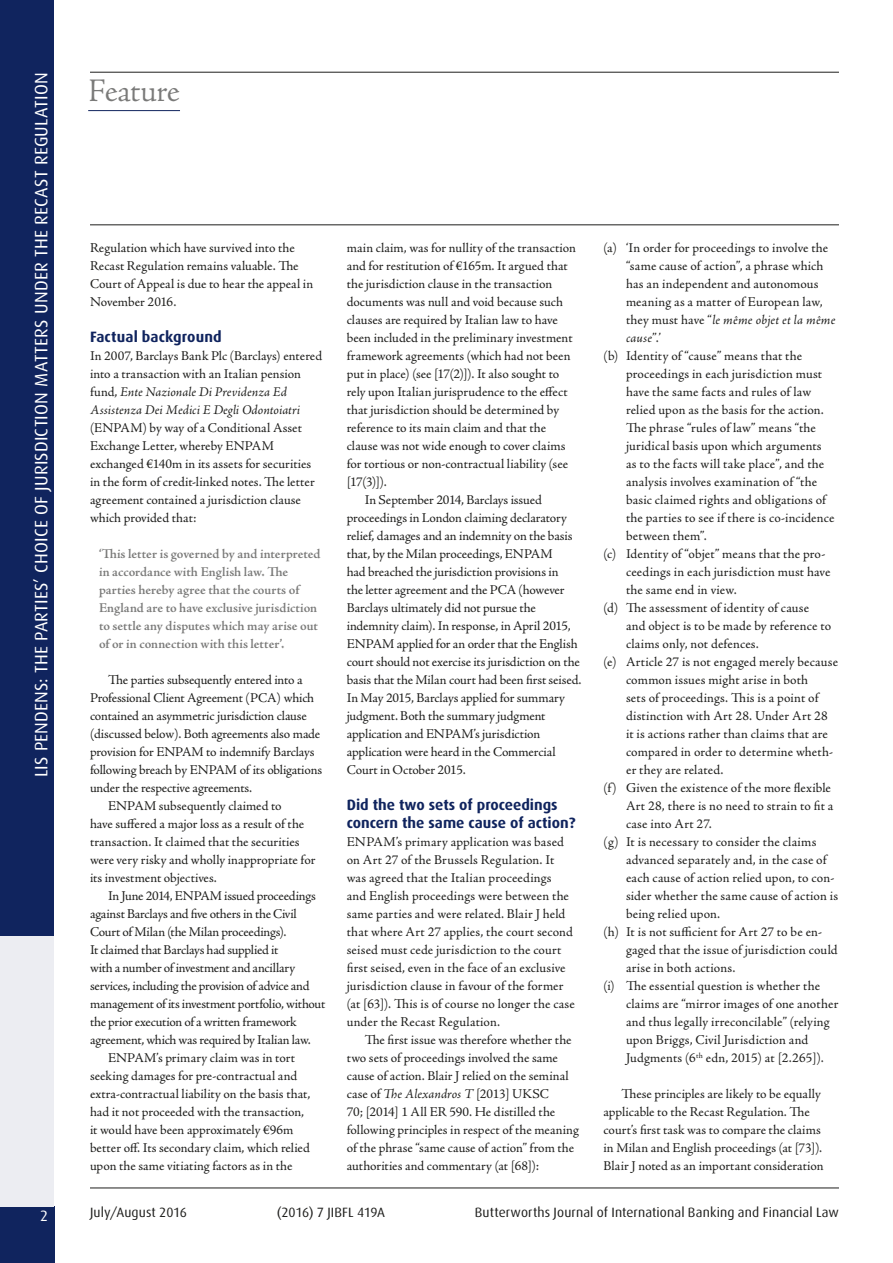
<style>
.page{position:relative;width:893px;height:1263px;background:#fff}
.page>*{position:absolute;margin:0;border:0;box-sizing:border-box;transform-origin:0 0}
.t1{font:300 33px "Adobe Jenson Pro";letter-spacing:-.015em;color:#7a7a79}
.j-Strap{font:18px "Dax";letter-spacing:.01em;color:#fff}
.j-H2{font:700 15px/18px "Dax";color:#10245e}
.t2{font:15px "Dax";color:#fff}
.j-Para{font:13.5px/18px "Adobe Jenson Pro";color:#1e1e1c}
.j-PC{font:13.5px/18px "Adobe Jenson Pro";letter-spacing:.005em;color:#1e1e1c}
.j-QC{font:600 13.5px/18px "Adobe Jenson Pro";color:#7a7a79}
.t3{font:13.5px "Dax";letter-spacing:.01em;color:#1e1e1c}
.t4{font:13.5px "Dax";letter-spacing:-.01em;color:#1e1e1c}
.s1{font-style:italic}
</style>
<div class="page">
<div style="left:0;top:1206px;width:54px;height:57px;background:#10245e"></div>
<hr style="left:90px;top:72px;width:749px;height:1px;background:#1e1e1c">
<hr style="left:90px;top:1188px;width:749px;height:1px;background:#1e1e1c">
<div style="left:0;top:0;width:54px;height:936px;background:#10245e"></div>
<div style="left:0;top:936px;width:54px;height:270px;background:#ecedf2"></div>
<hr style="left:88px;top:110px;width:92px;height:1px;background:#10245e">
<hr style="left:90px;top:225px;width:749px;height:1px;background:#1e1e1c">
<p class="j-Strap" style="left:31px;top:777px;width:707px;rotate:-90deg">LIS PENDENS: THE PARTIES’ CHOICE OF JURISDICTION MATTERS UNDER THE RECAST REGULATION</p>
<h1 class="t1" style="left:88px;top:72px;width:93px">Feature</h1>
<p class="j-PC" style="left:90px;top:239px;width:225px">Regulation which have survived into the Recast Regulation remains valuable. The Court of Appeal is due to hear the appeal in November 2016.</p>
<p class="j-H2" style="left:90px;top:328px;width:133px">Factual background</p>
<p class="j-PC" style="left:90px;top:347px;width:234px">In 2007, Barclays Bank Plc (Barclays) entered into a transaction with an Italian pension fund, <span class="s1">Ente Nazionale Di Previdenza Ed Assistenza Dei Medici E Degli Odontoiatri </span>(ENPAM) by way of a Conditional Asset Exchange Letter, whereby ENPAM exchanged €140m in its assets for securities in the form of credit-linked notes. The letter agreement contained a jurisdiction clause which provided that:</p>
<p class="j-QC" style="left:99px;top:545px;width:223px">‘This letter is governed by and interpreted in accordance with English law. The parties hereby agree that the courts of England are to have exclusive jurisdiction to settle any disputes which may arise out of or in connection with this letter’.</p>
<p class="j-Para" style="left:90px;top:671px;width:234px;text-indent:18px">The parties subsequently entered into a Professional Client Agreement (PCA) which contained an asymmetric jurisdiction clause (discussed below). Both agreements also made provision for ENPAM to indemnify Barclays following breach by ENPAM of its obligations under the respective agreements.</p>
<p class="j-Para" style="left:90px;top:797px;width:227px;text-indent:18px">ENPAM subsequently claimed to<br>have suffered a major loss as a result of the transaction. It claimed that the securities were very risky and wholly inappropriate for its investment objectives.</p>
<p class="j-Para" style="left:90px;top:887px;width:237px;text-indent:18px">In June 2014, ENPAM issued proceedings against Barclays and five others in the Civil Court of Milan (the Milan proceedings).<br>It claimed that Barclays had supplied it<br>with a number of investment and ancillary services, including the provision of advice and management of its investment portfolio, without the prior execution of a written framework agreement, which was required by Italian law.</p>
<p class="j-Para" style="left:90px;top:1049px;width:222px;text-indent:18px">ENPAM’s primary claim was in tort seeking damages for pre-contractual and extra-contractual liability on the basis that, had it not proceeded with the transaction, it would have been approximately €96m better off. Its secondary claim, which relied upon the same vitiating factors as in the</p>
<p class="j-Para" style="left:347px;top:239px;width:231px">main claim, was for nullity of the transaction and for restitution of €165m. It argued that the jurisdiction clause in the transaction documents was null and void because such clauses are required by Italian law to have been included in the preliminary investment framework agreements (which had not been put in place) (see [17(2)]). It also sought to rely upon Italian jurisprudence to the effect that jurisdiction should be determined by reference to its main claim and that the clause was not wide enough to cover claims for tortious or non-contractual liability (see [17(3)]).</p>
<p class="j-Para" style="left:347px;top:491px;width:236px;text-indent:18px">In September 2014, Barclays issued proceedings in London claiming declaratory relief, damages and an indemnity on the basis that, by the Milan proceedings, ENPAM<br>had breached the jurisdiction provisions in<br>the letter agreement and the PCA (however Barclays ultimately did not pursue the indemnity claim). In response, in April 2015, ENPAM applied for an order that the English court should not exercise its jurisdiction on the basis that the Milan court had been first seised.<br>In May 2015, Barclays applied for summary judgment. Both the summary judgment application and ENPAM’s jurisdiction application were heard in the Commercial Court in October 2015.</p>
<p class="j-H2" style="left:347px;top:796px;width:230px">Did the two sets of proceedings concern the same cause of action?</p>
<p class="j-PC" style="left:347px;top:833px;width:230px">ENPAM’s primary application was based on Art 27 of the Brussels Regulation. It was agreed that the Italian proceedings<br>and English proceedings were between the same parties and were related. Blair J held that where Art 27 applies, the court second seised must cede jurisdiction to the court first seised, even in the face of an exclusive jurisdiction clause in favour of the former (at [63]). This is of course no longer the case under the Recast Regulation.</p>
<p class="j-Para" style="left:347px;top:1031px;width:234px;text-indent:18px">The first issue was therefore whether the two sets of proceedings involved the same cause of action. Blair J relied on the seminal case of <span class="s1">The Alexandros T</span> [2013] UKSC<br>70; [2014] 1 All ER 590. He distilled the following principles in respect of the meaning of the phrase “same cause of action” from the authorities and commentary (at [68]):</p>
<p class="j-Para" style="left:626px;top:239px;width:211px;text-indent:-22px">(a) ‘In order for proceedings to involve the “same cause of action”, a phrase which has an independent and autonomous meaning as a matter of European law, they must have “<span class="s1">le même objet et la même cause</span>”.’</p>
<p class="j-Para" style="left:626px;top:347px;width:210px;text-indent:-22px">(b) Identity of “cause” means that the proceedings in each jurisdiction must have the same facts and rules of law relied upon as the basis for the action.<br>The phrase “rules of law” means “the juridical basis upon which arguments as to the facts will take place”, and the analysis involves examination of “the basic claimed rights and obligations of the parties to see if there is co-incidence between them”.</p>
<p class="j-Para" style="left:626px;top:545px;width:206px;text-indent:-22px">(c) Identity of “objet” means that the pro&shy;ceedings in each jurisdiction must have the same end in view.</p>
<p class="j-Para" style="left:626px;top:599px;width:207px;text-indent:-22px">(d) The assessment of identity of cause and object is to be made by reference to claims only, not defences.</p>
<p class="j-Para" style="left:626px;top:653px;width:214px;text-indent:-22px">(e) Article 27 is not engaged merely because common issues might arise in both<br>sets of proceedings. This is a point of distinction with Art 28. Under Art 28 it is actions rather than claims that are compared in order to determine wheth&shy;er they are related.</p>
<p class="j-Para" style="left:626px;top:779px;width:209px;text-indent:-22px">(f) Given the existence of the more flexible<br>Art 28, there is no need to strain to fit a case into Art 27.</p>
<p class="j-Para" style="left:626px;top:833px;width:214px;text-indent:-22px">(g) It is necessary to consider the claims advanced separately and, in the case of each cause of action relied upon, to con&shy;sider whether the same cause of action is being relied upon.</p>
<p class="j-Para" style="left:626px;top:923px;width:213px;text-indent:-22px">(h) It is not sufficient for Art 27 to be en&shy;gaged that the issue of jurisdiction could arise in both actions.</p>
<p class="j-Para" style="left:626px;top:977px;width:214px;text-indent:-22px">(i) The essential question is whether the claims are “mirror images of one another and thus legally irreconcilable” (relying upon Briggs, Civil Jurisdiction and Judgments (6<sup>th</sup> edn, 2015) at [2.265]).</p>
<p class="j-Para" style="left:603px;top:1085px;width:222px;text-indent:18px">These principles are likely to be equally applicable to the Recast Regulation. The court’s first task was to compare the claims in Milan and English proceedings (at [73]).<br>Blair J noted as an important consideration</p>
<p class="t2" style="left:40px;top:1207px;width:9px">2</p>
<p class="t3" style="left:90px;top:1204px;width:98px">July/August 2016</p>
<p class="t4" style="left:277px;top:1204px;width:110px">(2016) 7 JIBFL 419A</p>
<p class="t3" style="left:475px;top:1204px;width:366px">Butterworths Journal of International Banking and Financial Law</p>
</div>
